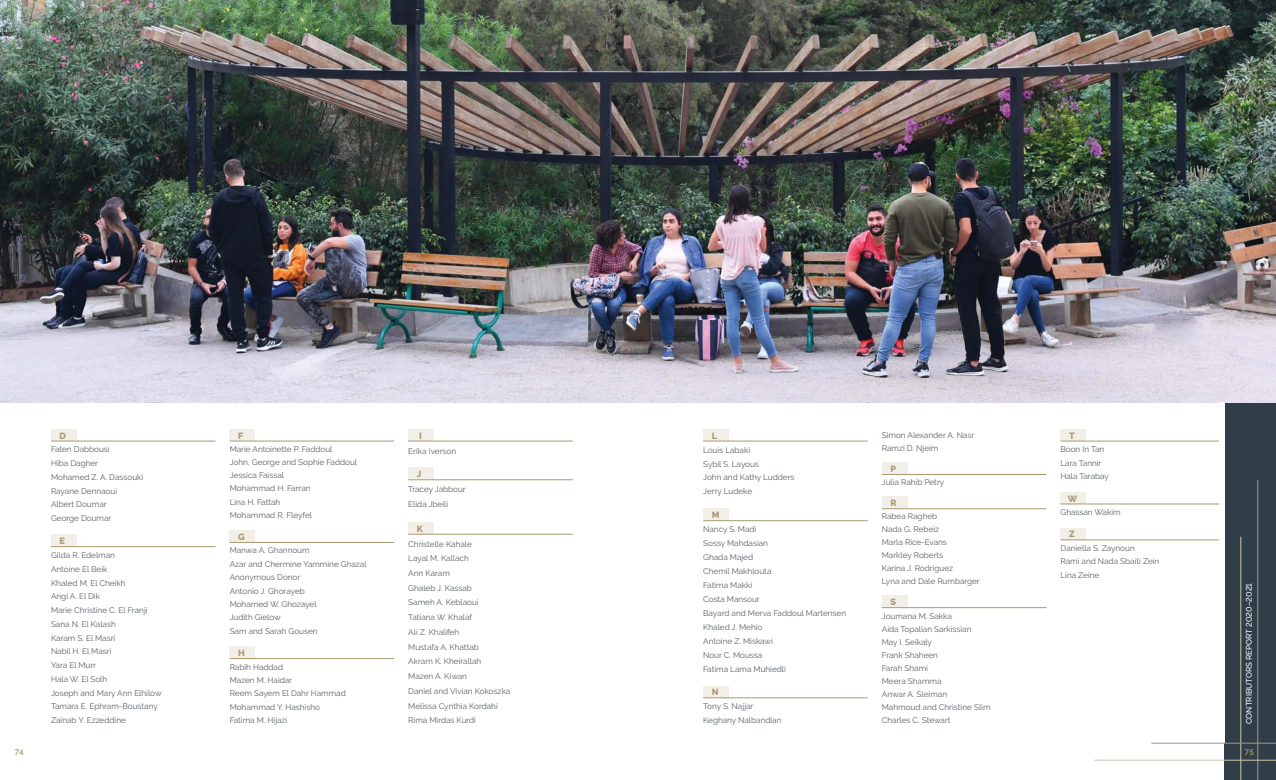
<style>
.page{position:relative;width:1276px;height:780px;background:#fff}
.page>*{position:absolute;margin:0;border:0;box-sizing:border-box;transform-origin:0 0}
.t1{font:800 9px "Raleway";color:#a9996f}
.t2{font:8.2px/13.8px "Raleway";color:#585e66}
.t3{font:500 8px "Raleway";color:#fff}
.t4{font:600 8px "Raleway";color:#a9996f}
</style>
<div class="page">
<div style="left:1225px;top:0;width:51px;height:780px;background:#303e49"></div>
<hr style="left:1257px;top:480px;width:1px;height:300px;background:#a9996f">
<hr style="left:1240px;top:536px;width:1px;height:244px;background:#cfc4ac">
<img style="left:0;top:0;width:1276px;height:403px">
<div style="left:51px;top:429px;width:26px;height:11px;background:#f2efe9"></div>
<hr style="left:51px;top:441px;width:164px;height:1px;background:#a9996f">
<div style="left:51px;top:534px;width:26px;height:12px;background:#f2efe9"></div>
<hr style="left:51px;top:546px;width:164px;height:1px;background:#a9996f">
<div style="left:230px;top:429px;width:25px;height:11px;background:#f2efe9"></div>
<hr style="left:230px;top:441px;width:164px;height:1px;background:#a9996f">
<div style="left:230px;top:530px;width:25px;height:12px;background:#f2efe9"></div>
<hr style="left:230px;top:542px;width:164px;height:1px;background:#a9996f">
<div style="left:230px;top:646px;width:25px;height:12px;background:#f2efe9"></div>
<hr style="left:230px;top:658px;width:164px;height:1px;background:#a9996f">
<div style="left:408px;top:429px;width:26px;height:11px;background:#f2efe9"></div>
<hr style="left:408px;top:441px;width:165px;height:1px;background:#a9996f">
<div style="left:408px;top:467px;width:26px;height:12px;background:#f2efe9"></div>
<hr style="left:408px;top:479px;width:165px;height:1px;background:#a9996f">
<div style="left:408px;top:522px;width:26px;height:12px;background:#f2efe9"></div>
<hr style="left:408px;top:534px;width:165px;height:1px;background:#a9996f">
<div style="left:703px;top:429px;width:26px;height:11px;background:#f2efe9"></div>
<hr style="left:703px;top:441px;width:164px;height:1px;background:#a9996f">
<div style="left:703px;top:508px;width:26px;height:12px;background:#f2efe9"></div>
<hr style="left:703px;top:520px;width:164px;height:1px;background:#a9996f">
<div style="left:703px;top:685px;width:26px;height:12px;background:#f2efe9"></div>
<hr style="left:703px;top:697px;width:164px;height:1px;background:#a9996f">
<div style="left:882px;top:462px;width:25px;height:12px;background:#f2efe9"></div>
<hr style="left:882px;top:474px;width:164px;height:1px;background:#a9996f">
<div style="left:882px;top:496px;width:25px;height:12px;background:#f2efe9"></div>
<hr style="left:882px;top:508px;width:164px;height:1px;background:#a9996f">
<div style="left:882px;top:595px;width:25px;height:12px;background:#f2efe9"></div>
<hr style="left:882px;top:607px;width:164px;height:1px;background:#a9996f">
<div style="left:1060px;top:429px;width:26px;height:11px;background:#f2efe9"></div>
<hr style="left:1060px;top:441px;width:165px;height:1px;background:#a9996f">
<div style="left:1060px;top:491px;width:26px;height:12px;background:#f2efe9"></div>
<hr style="left:1060px;top:504px;width:165px;height:1px;background:#a9996f">
<div style="left:1060px;top:527px;width:26px;height:12px;background:#f2efe9"></div>
<hr style="left:1060px;top:539px;width:165px;height:1px;background:#a9996f">
<div style="left:1219px;top:403px;width:6px;height:339px;background:#fff"></div>
<hr style="left:1151px;top:742px;width:125px;height:1px;background:#a9996f">
<hr style="left:1094px;top:760px;width:182px;height:1px;background:#cfc4ac">
<p class="t1" style="left:60px;top:430px;width:8px">D</p>
<p class="t2" style="left:51px;top:442px;width:94px">Faten Dabbousi<br>Hiba Dagher<br>Mohamed Z. A. Dassouki<br>Rayane Dennaoui<br>Albert Doumar<br>George Doumar</p>
<p class="t1" style="left:60px;top:536px;width:7px">E</p>
<p class="t2" style="left:51px;top:548px;width:112px">Gilda R. Edelman<br>Antoine El Beik<br>Khaled M. El Cheikh<br>Angi A. El Dik<br>Marie Christine C. El Franji<br>Sana N. El Kalash<br>Karam S. El Masri<br>Nabil H. El Masri<br>Yara El Murr<br>Hala W. El Solh<br>Joseph and Mary Ann Elhilow<br>Tamara E. Ephram-Boustany<br>Zainab Y. Ezzeddine</p>
<p class="t1" style="left:238px;top:430px;width:7px">F</p>
<p class="t2" style="left:230px;top:442px;width:129px;line-height:13.2px">Marie Antoinette P. Faddoul<br>John, George and Sophie Faddoul<br>Jessica Faissal<br>Mohammad H. Farran<br>Lina H. Fattah<br>Mohammad R. Fleyfel</p>
<p class="t1" style="left:238px;top:531px;width:8px">G</p>
<p class="t2" style="left:230px;top:543px;width:138px;line-height:13.4px">Manwa A. Ghannoum<br>Azar and Chermine Yammine Ghazal<br>Anonymous Donor<br>Antonio J. Ghorayeb<br>Mohamed W. Ghozayel<br>Judith Gielow<br>Sam and Sarah Gousen</p>
<p class="t1" style="left:238px;top:647px;width:8px">H</p>
<p class="t2" style="left:230px;top:660px;width:118px;line-height:13.4px">Rabih Haddad<br>Mazen M. Haidar<br>Reem Sayem El Dahr Hammad<br>Mohammad Y. Hashisho<br>Fatima M. Hijazi</p>
<p class="t1" style="left:419px;top:430px;width:4px">I</p>
<p class="t2" style="left:408px;top:443px;width:49px">Erika Iverson</p>
<p class="t1" style="left:417px;top:469px;width:6px">J</p>
<p class="t2" style="left:408px;top:482px;width:59px;line-height:14.9px">Tracey Jabbour<br>Elida Jbeili</p>
<p class="t1" style="left:417px;top:523px;width:8px">K</p>
<p class="t2" style="left:408px;top:536px;width:104px;line-height:14.7px">Christelle Kahale<br>Layal M. Kallach<br>Ann Karam<br>Ghaleb J. Kassab<br>Sameh A. Keblaoui<br>Tatiana W. Khalaf<br>Ali Z. Khalifeh<br>Mustafa A. Khattab<br>Akram K. Kheirallah<br>Mazen A. Kiwan<br>Daniel and Vivian Kokoszka<br>Melissa Cynthia Kordahi<br>Rima Mirdas Kurdi</p>
<p class="t1" style="left:711px;top:430px;width:7px">L</p>
<p class="t2" style="left:703px;top:442px;width:93px">Louis Labaki<br>Sybil S. Layous<br>John and Kathy Ludders<br>Jerry Ludeke</p>
<p class="t1" style="left:711px;top:510px;width:9px">M</p>
<p class="t2" style="left:703px;top:522px;width:144px">Nancy S. Madi<br>Sossy Mahdasian<br>Ghada Majed<br>Chemil Makhlouta<br>Fatima Makki<br>Costa Mansour<br>Bayard and Merva Faddoul Martensen<br>Khaled J. Mehio<br>Antoine Z. Miskawi<br>Nour C. Moussa<br>Fatima Lama Muhiedli</p>
<p class="t1" style="left:711px;top:687px;width:8px">N</p>
<p class="t2" style="left:703px;top:699px;width:80px">Tony S. Najjar<br>Keghany Nalbandian</p>
<p class="t2" style="left:882px;top:428px;width:94px;line-height:13.3px">Simon Alexander A. Nasr<br>Ramzi D. Njeim</p>
<p class="t1" style="left:890px;top:464px;width:7px">P</p>
<p class="t2" style="left:882px;top:475px;width:64px">Julia Rahib Petry</p>
<p class="t1" style="left:890px;top:498px;width:8px">R</p>
<p class="t2" style="left:882px;top:510px;width:99px;line-height:13px">Rabea Ragheb<br>Nada G. Rebeiz<br>Marla Rice-Evans<br>Markley Roberts<br>Karina J. Rodriguez<br>Lyna and Dale Rumbarger</p>
<p class="t1" style="left:890px;top:597px;width:7px">S</p>
<p class="t2" style="left:882px;top:609px;width:110px;line-height:13.1px">Joumana M. Sakka<br>Aida Topalian Sarkissian<br>May I. Seikaly<br>Frank Shaheen<br>Farah Shami<br>Meera Shamma<br>Anwar A. Sleiman<br>Mahmoud and Christine Slim<br>Charles C. Stewart</p>
<p class="t1" style="left:1069px;top:430px;width:7px">T</p>
<p class="t2" style="left:1060px;top:442px;width:50px;line-height:13.5px">Boon In Tan<br>Lara Tannir<br>Hala Tarabay</p>
<p class="t1" style="left:1068px;top:493px;width:11px">W</p>
<p class="t2" style="left:1060px;top:505px;width:62px">Ghassan Wakim</p>
<p class="t1" style="left:1069px;top:529px;width:7px">Z</p>
<p class="t2" style="left:1060px;top:541px;width:100px;line-height:13.4px">Daniella S. Zaynoun<br>Rami and Nada Sbaiti Zein<br>Lina Zeine</p>
<p class="t3" style="left:1244px;top:724px;width:142px;rotate:-90deg">CONTRIBUTORS REPORT 2020–2021</p>
<p class="t4" style="left:15px;top:747px;width:10px">74</p>
<p class="t4" style="left:1244px;top:747px;width:11px">75</p>
</div>
